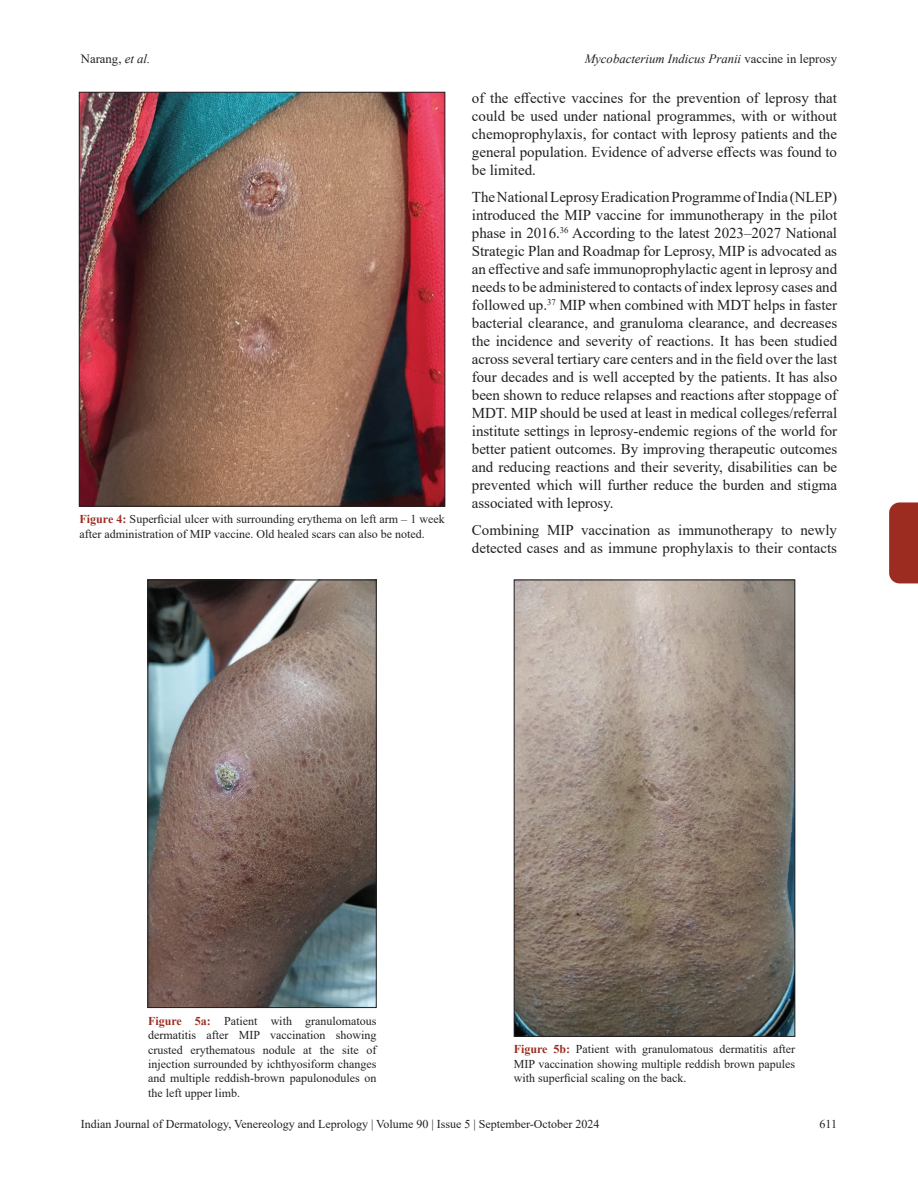
<style>
.page{position:relative;width:918px;height:1188px;background:#fff}
.page>*{position:absolute;margin:0;border:0;box-sizing:border-box;transform-origin:0 0}
.para{font:15px/18px "Times New Roman";letter-spacing:-.005em;color:#231f20;text-align:justify}
.para_first{font:15px/18px "Times New Roman";color:#231f20;text-align:justify}
.para_last{font:15px/18px "Times New Roman";color:#231f20}
.t1{font:italic 12.75px "Times New Roman";color:#231f20}
.t2{font:12.75px "Times New Roman";color:#231f20}
.float_figure_figure{font:12px/14.4px "Times New Roman";color:#231f20;text-align:justify}
.s1{font-style:italic}
.s2{font-style:normal}
.s3{font-weight:700;color:#9d2c20}
</style>
<div class="page">
<div style="left:889px;top:502px;width:29px;height:81px;background:#9d2c20"></div>
<img style="left:81px;top:94px;width:362px;height:411px">
<div style="left:79px;top:92px;width:366px;height:415px;border:1px solid #231f20"></div>
<img style="left:150px;top:582px;width:225px;height:424px">
<div style="left:148px;top:580px;width:229px;height:428px;border:1px solid #231f20"></div>
<img style="left:516px;top:582px;width:277px;height:453px">
<div style="left:514px;top:580px;width:281px;height:457px;border:1px solid #231f20"></div>
<p class="t2" style="left:81px;top:50px;width:71px">Narang, <span class="s1">et al.</span></p>
<p class="t1" style="left:585px;top:50px;width:254px">Mycobacterium Indicus Pranii <span class="s2">vaccine in leprosy</span></p>
<p class="float_figure_figure" style="left:80px;top:512px;width:367px"><span class="s3">Figure 4:</span> Superficial ulcer with surrounding erythema on left arm – 1 week after administration of MIP vaccine. Old healed scars can also be noted.</p>
<p class="para_first" style="left:472px;top:88px;width:367px">of the effective vaccines for the prevention of leprosy that could be used under national programmes, with or without chemoprophylaxis, for contact with leprosy patients and the general population. Evidence of adverse effects was found to be limited.</p>
<p class="para" style="left:472px;top:187px;width:367px">The National Leprosy Eradication Programme of India (NLEP) introduced the MIP vaccine for immunotherapy in the pilot phase in 2016.<sup>36</sup> According to the latest 2023–2027 National Strategic Plan and Roadmap for Leprosy, MIP is advocated as an effective and safe immunoprophylactic agent in leprosy and needs to be administered to contacts of index leprosy cases and followed up.<sup>37</sup> MIP when combined with MDT helps in faster bacterial clearance, and granuloma clearance, and decreases the incidence and severity of reactions. It has been studied across several tertiary care centers and in the field over the last four decades and is well accepted by the patients. It has also been shown to reduce relapses and reactions after stoppage of MDT. MIP should be used at least in medical colleges/referral institute settings in leprosy-endemic regions of the world for better patient outcomes. By improving therapeutic outcomes and reducing reactions and their severity, disabilities can be prevented which will further reduce the burden and stigma associated with leprosy.</p>
<p class="para_last" style="left:472px;top:520px;width:367px">Combining MIP vaccination as immunotherapy to newly detected cases and as immune prophylaxis to their contacts</p>
<p class="float_figure_figure" style="left:148px;top:1013px;width:230px"><span class="s3">Figure 5a:</span> Patient with granulomatous dermatitis after MIP vaccination showing crusted erythematous nodule at the site of injection surrounded by ichthyosiform changes and multiple reddish-brown papulonodules on the left upper limb.</p>
<p class="float_figure_figure" style="left:514px;top:1042px;width:283px"><span class="s3">Figure 5b:</span> Patient with granulomatous dermatitis after MIP vaccination showing multiple reddish brown papules with superficial scaling on the back.</p>
<p class="float_figure_figure" style="left:81px;top:1117px;width:520px">Indian Journal of Dermatology, Venereology and Leprology | Volume 90 | Issue 5 | September-October 2024</p>
<p class="float_figure_figure" style="left:820px;top:1117px;width:19px">611</p>
</div>
